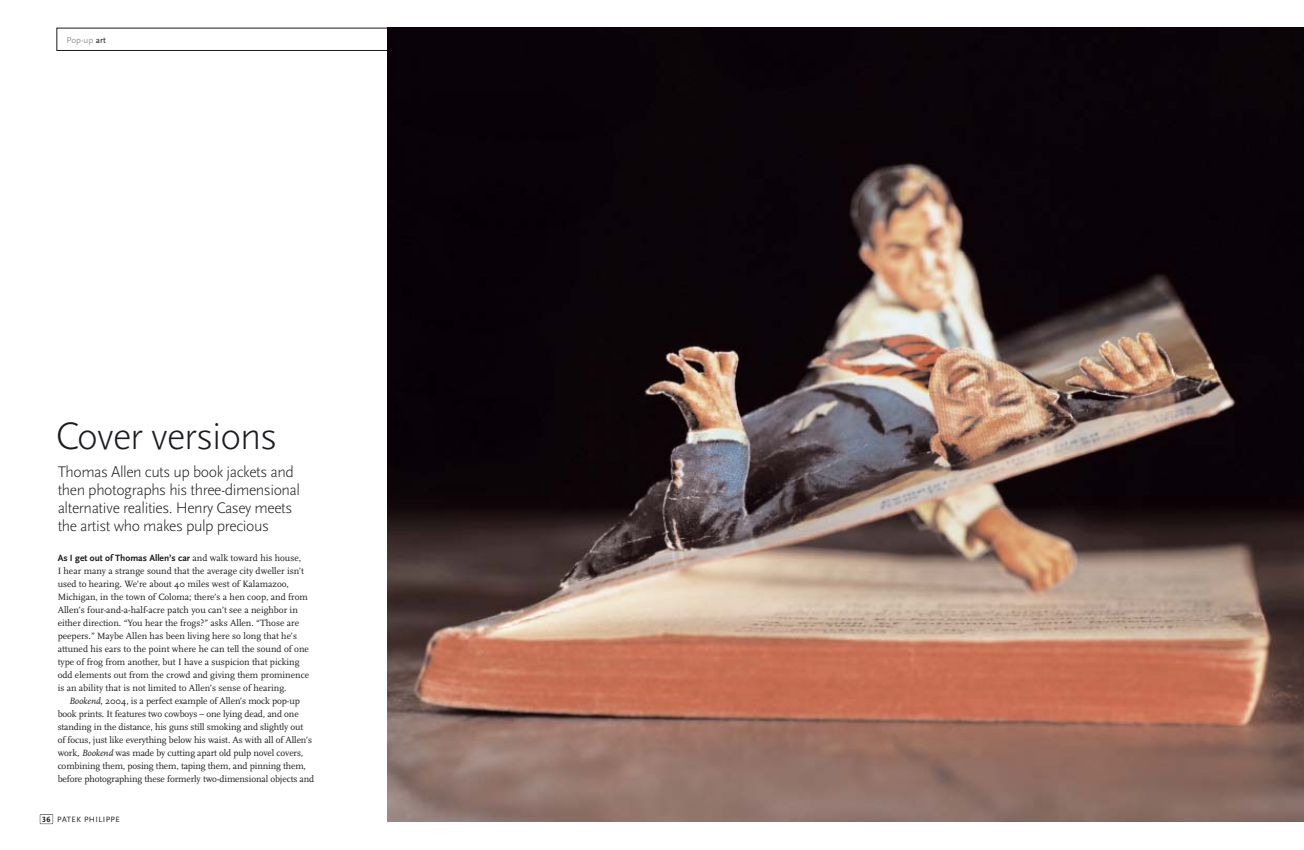
<style>
.page{position:relative;width:1304px;height:850px;background:#fff}
.page>*{position:absolute;margin:0;border:0;box-sizing:border-box;transform-origin:0 0}
.t1{font:300 40px "Scala Sans";letter-spacing:-.03em;color:#1b1c20}
.t2{font:300 16px/18px "Scala Sans";letter-spacing:-.03em;color:#1b1c20}
.t3{font:9.5px/13px "Scala";color:#1b1c20}
.t4{font:700 9.5px "Scala Sans";color:#1b1c20}
.t5{font:9px "Scala Sans";color:#97979b}
.t6{font:8px "Scala Sans";letter-spacing:.055em;color:#1b1c20}
.s1{color:#1b1c20}
.s2{font-family:"Scala";font-weight:400}
.s3{font-style:italic}
.s4{font-family:"Scala Sans LF";font-weight:700}
</style>
<div class="page">
<div style="left:57px;top:28px;width:1190px;height:23px;border:1px solid #1b1c20"></div>
<div style="left:40px;top:814px;width:13px;height:10px;border:1px solid #1b1c20"></div>
<img style="left:388px;top:28px;width:916px;height:794px">
<p class="t5" style="left:66px;top:36px;width:41px">Pop-up <span class="s1">art</span></p>
<h1 class="t1" style="left:56px;top:421px;width:223px">Cover versions</h1>
<h2 class="t2" style="left:58px;top:464px;width:244px">Thomas Allen cuts up book jackets and then photographs his three-dimensional alternative realities. Henry Casey meets the artist who makes pulp precious</h2>
<p class="t4" style="left:58px;top:554px;width:245px">As I get out of Thomas Allen’s car <span class="s2">and walk toward his house,</span></p>
<p class="t3" style="left:58px;top:565px;width:253px">I hear many a strange sound that the average city dweller isn’t used to hearing. We’re about 40 miles west of Kalamazoo, Michigan, in the town of Coloma; there’s a hen coop, and from Allen’s four-and-a-half-acre patch you can’t see a neighbor in either direction. “You hear the frogs?” asks Allen. “Those are peepers.” Maybe Allen has been living here so long that he’s attuned his ears to the point where he can tell the sound of one type of frog from another, but I have a suspicion that picking odd elements out from the crowd and giving them prominence is an ability that is not limited to Allen’s sense of hearing.</p>
<p class="t3" style="left:58px;top:695px;width:258px;text-indent:11px"><span class="s3">Bookend</span>, 2004, is a perfect example of Allen’s mock pop-up book prints. It features two cowboys – one lying dead, and one standing in the distance, his guns still smoking and slightly out<br>of focus, just like everything below his waist. As with all of Allen’s work, <span class="s3">Bookend</span> was made by cutting apart old pulp novel covers, combining them, posing them, taping them, and pinning them, before photographing these formerly two-dimensional objects and</p>
<p class="t6" style="left:42px;top:816px;width:79px"><span class="s4">36</span> PATEK PHILIPPE</p>
</div>
